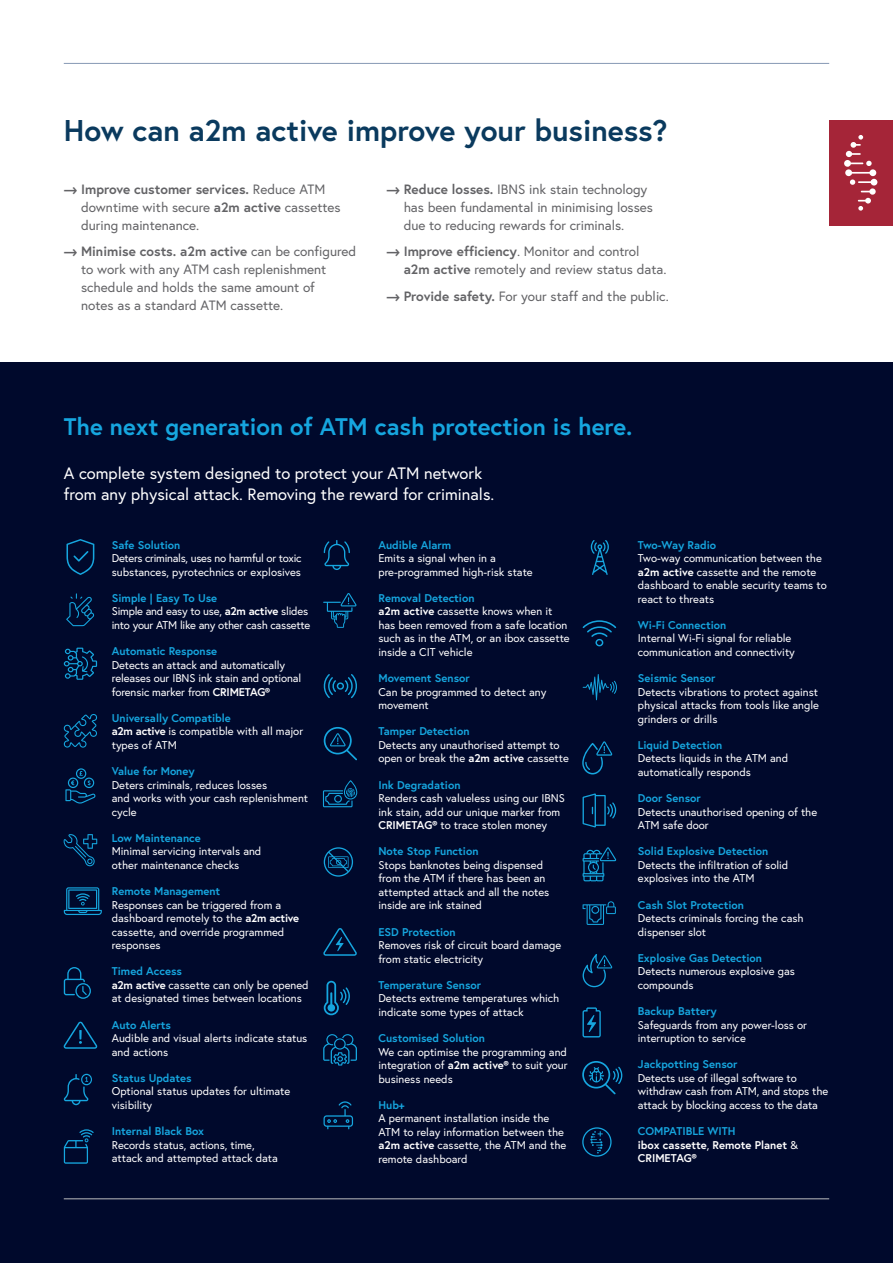
<style>
.page{position:relative;width:893px;height:1263px;background:#fff}
.page>*{position:absolute;margin:0;border:0;box-sizing:border-box;transform-origin:0 0}
.t1{font:700 30px "Europa";color:#0a3a5e}
.t2{font:700 24px "Europa";color:#16a6df}
.t3{font:16.5px/21px "Europa";color:#fff}
.t4{font:13.5px/18px "Europa";color:#636366}
.t5{font:11.25px/13.5px "Europa";color:#fff}
.t6{font:700 11.25px "Europa";color:#16a6df}
.t7{font:11.25px/13.5px "Europa";letter-spacing:-.02em;color:#fff}
.t8{font:700 11.25px/13.5px "Europa";color:#fff}
.s1{font-weight:700}
.s2{font-weight:400}
</style>
<div class="page">
<div style="left:0;top:362px;width:893px;height:901px;background:#00092c"></div>
<div style="left:829px;top:120px;width:64px;height:105px;background:#a52538"></div>
<hr style="left:64px;top:1198px;width:765px;height:1px;background:#bcbdc0">
<hr style="left:64px;top:63px;width:765px;height:1px;background:#8699b4">
<svg style="left:844px;top:135px;width:33px;height:76px"></svg>
<svg style="left:66px;top:539px;width:28px;height:36px"></svg>
<svg style="left:66px;top:593px;width:28px;height:33px"></svg>
<svg style="left:64px;top:648px;width:33px;height:32px"></svg>
<svg style="left:63px;top:714px;width:34px;height:34px"></svg>
<svg style="left:65px;top:768px;width:31px;height:35px"></svg>
<svg style="left:64px;top:887px;width:38px;height:28px"></svg>
<svg style="left:64px;top:967px;width:27px;height:32px"></svg>
<svg style="left:64px;top:1022px;width:33px;height:27px"></svg>
<svg style="left:64px;top:1074px;width:28px;height:31px"></svg>
<svg style="left:323px;top:1034px;width:34px;height:31px"></svg>
<svg style="left:591px;top:540px;width:18px;height:35px"></svg>
<svg style="left:324px;top:540px;width:26px;height:30px"></svg>
<svg style="left:64px;top:834px;width:33px;height:32px"></svg>
<svg style="left:323px;top:593px;width:34px;height:35px"></svg>
<svg style="left:323px;top:674px;width:34px;height:24px"></svg>
<svg style="left:324px;top:727px;width:33px;height:33px"></svg>
<svg style="left:323px;top:780px;width:34px;height:27px"></svg>
<svg style="left:324px;top:847px;width:29px;height:30px"></svg>
<svg style="left:323px;top:928px;width:34px;height:28px"></svg>
<svg style="left:324px;top:981px;width:26px;height:34px"></svg>
<svg style="left:324px;top:1101px;width:29px;height:28px"></svg>
<svg style="left:583px;top:620px;width:33px;height:26px"></svg>
<svg style="left:583px;top:674px;width:34px;height:26px"></svg>
<svg style="left:582px;top:741px;width:30px;height:33px"></svg>
<svg style="left:583px;top:793px;width:33px;height:34px"></svg>
<svg style="left:583px;top:847px;width:33px;height:34px"></svg>
<svg style="left:583px;top:901px;width:33px;height:24px"></svg>
<svg style="left:583px;top:954px;width:29px;height:33px"></svg>
<svg style="left:582px;top:1007px;width:19px;height:30px"></svg>
<svg style="left:582px;top:1061px;width:40px;height:33px"></svg>
<svg style="left:582px;top:1127px;width:30px;height:30px"></svg>
<svg style="left:64px;top:1129px;width:30px;height:35px"></svg>
<p class="t1" style="left:64px;top:110px;width:605px">How can a2m active improve your business?</p>
<p class="t4" style="left:81px;top:180px;width:261px;text-indent:-17px"><span class="s1">⟶ Improve customer services.</span> Reduce ATM downtime with secure <span class="s1">a2m active</span> cassettes during maintenance.</p>
<p class="t4" style="left:81px;top:242px;width:277px;text-indent:-17px"><span class="s1">⟶ Minimise costs. a2m active</span> can be configured to work with any ATM cash replenishment schedule and holds the same amount of<br>notes as a standard ATM cassette.</p>
<p class="t4" style="left:404px;top:180px;width:251px;text-indent:-17px"><span class="s1">⟶ Reduce losses.</span> IBNS ink stain technology has been fundamental in minimising losses due to reducing rewards for criminals.</p>
<p class="t4" style="left:404px;top:242px;width:264px;text-indent:-17px"><span class="s1">⟶ Improve efficiency</span>. Monitor and control <span class="s1">a2m active</span> remotely and review status data.</p>
<p class="t4" style="left:386px;top:287px;width:284px"><span class="s1">⟶ Provide safety.</span> For your staff and the public.</p>
<p class="t2" style="left:64px;top:410px;width:570px">The next generation of ATM cash protection is here.</p>
<p class="t3" style="left:64px;top:462px;width:432px">A complete system designed to protect your ATM network from any physical attack. Removing the reward for criminals.</p>
<p class="t6" style="left:112px;top:537px;width:70px">Safe Solution</p>
<p class="t5" style="left:112px;top:551px;width:191px">Deters criminals, uses no harmful or toxic substances, pyrotechnics or explosives</p>
<p class="t6" style="left:112px;top:590px;width:107px">Simple | Easy To Use</p>
<p class="t7" style="left:112px;top:604px;width:200px">Simple and easy to use, <span class="s1">a2m active</span> slides into your ATM like any other cash cassette</p>
<p class="t6" style="left:112px;top:643px;width:107px">Automatic Response</p>
<p class="t5" style="left:112px;top:658px;width:191px">Detects an attack and automatically releases our IBNS ink stain and optional forensic marker from <span class="s1">CRIMETAG®</span></p>
<p class="t6" style="left:112px;top:710px;width:121px">Universally Compatible</p>
<p class="t5" style="left:112px;top:724px;width:193px"><span class="s1">a2m active</span> is compatible with all major types of ATM</p>
<p class="t6" style="left:112px;top:763px;width:84px">Value for Money</p>
<p class="t5" style="left:112px;top:778px;width:198px">Deters criminals, reduces losses<br>and works with your cash replenishment cycle</p>
<p class="t6" style="left:112px;top:830px;width:90px">Low Maintenance</p>
<p class="t5" style="left:112px;top:844px;width:151px">Minimal servicing intervals and other maintenance checks</p>
<p class="t6" style="left:112px;top:883px;width:110px">Remote Management</p>
<p class="t5" style="left:112px;top:898px;width:189px">Responses can be triggered from a dashboard remotely to the <span class="s1">a2m active </span>cassette, and override programmed responses</p>
<p class="t6" style="left:112px;top:964px;width:72px">Timed Access</p>
<p class="t5" style="left:112px;top:978px;width:198px"><span class="s1">a2m active</span> cassette can only be opened at designated times between locations</p>
<p class="t6" style="left:112px;top:1017px;width:61px">Auto Alerts</p>
<p class="t5" style="left:112px;top:1031px;width:197px">Audible and visual alerts indicate status and actions</p>
<p class="t6" style="left:112px;top:1070px;width:81px">Status Updates</p>
<p class="t5" style="left:112px;top:1084px;width:180px">Optional status updates for ultimate visibility</p>
<p class="t6" style="left:112px;top:1123px;width:94px">Internal Black Box</p>
<p class="t5" style="left:112px;top:1138px;width:168px">Records status, actions, time, attack and attempted attack data</p>
<p class="t6" style="left:378px;top:537px;width:74px">Audible Alarm</p>
<p class="t5" style="left:378px;top:551px;width:156px">Emits a signal when in a pre-programmed high-risk state</p>
<p class="t6" style="left:378px;top:590px;width:98px">Removal Detection</p>
<p class="t5" style="left:378px;top:604px;width:193px"><span class="s1">a2m active</span> cassette knows when it has been removed from a safe location such as in the ATM, or an ibox cassette inside a CIT vehicle</p>
<p class="t6" style="left:378px;top:670px;width:93px">Movement Sensor</p>
<p class="t5" style="left:378px;top:685px;width:169px">Can be programmed to detect any movement</p>
<p class="t6" style="left:378px;top:724px;width:93px">Tamper Detection</p>
<p class="t5" style="left:378px;top:738px;width:192px">Detects any unauthorised attempt to open or break the <span class="s1">a2m active</span> cassette</p>
<p class="t6" style="left:378px;top:777px;width:84px">Ink Degradation</p>
<p class="t5" style="left:378px;top:791px;width:188px">Renders cash valueless using our IBNS ink stain, add our unique marker from<br><span class="s1">CRIMETAG®</span> to trace stolen money</p>
<p class="t6" style="left:378px;top:844px;width:102px">Note Stop Function</p>
<p class="t5" style="left:378px;top:858px;width:172px">Stops banknotes being dispensed from the ATM if there has been an attempted attack and all the notes inside are ink stained</p>
<p class="t6" style="left:378px;top:924px;width:79px">ESD Protection</p>
<p class="t5" style="left:378px;top:938px;width:184px">Removes risk of circuit board damage from static electricity</p>
<p class="t6" style="left:378px;top:977px;width:104px">Temperature Sensor</p>
<p class="t5" style="left:378px;top:991px;width:182px">Detects extreme temperatures which indicate some types of attack</p>
<p class="t6" style="left:378px;top:1030px;width:108px">Customised Solution</p>
<p class="t5" style="left:378px;top:1045px;width:191px;text-align:justify">We can optimise the programming and integration of <span class="s1">a2m active®</span> to suit your business needs</p>
<p class="t6" style="left:378px;top:1097px;width:28px">Hub+</p>
<p class="t5" style="left:378px;top:1111px;width:189px">A permanent installation inside the<br>ATM to relay information between the <span class="s1">a2m active</span> cassette, the ATM and the remote dashboard</p>
<p class="t6" style="left:638px;top:537px;width:80px">Two-Way Radio</p>
<p class="t5" style="left:638px;top:551px;width:190px">Two-way communication between the <span class="s1">a2m active</span> cassette and the remote dashboard to enable security teams to react to threats</p>
<p class="t6" style="left:638px;top:617px;width:90px">Wi-Fi Connection</p>
<p class="t5" style="left:638px;top:631px;width:159px">Internal Wi-Fi signal for reliable communication and connectivity</p>
<p class="t6" style="left:638px;top:670px;width:79px">Seismic Sensor</p>
<p class="t5" style="left:638px;top:685px;width:183px;text-align:justify">Detects vibrations to protect against physical attacks from tools like angle grinders or drills</p>
<p class="t6" style="left:638px;top:737px;width:86px">Liquid Detection</p>
<p class="t5" style="left:638px;top:751px;width:152px">Detects liquids in the ATM and automatically responds</p>
<p class="t6" style="left:638px;top:790px;width:64px">Door Sensor</p>
<p class="t5" style="left:638px;top:805px;width:181px">Detects unauthorised opening of the<br>ATM safe door</p>
<p class="t6" style="left:638px;top:844px;width:132px">Solid Explosive Detection</p>
<p class="t5" style="left:638px;top:858px;width:152px">Detects the infiltration of solid explosives into the ATM</p>
<p class="t6" style="left:638px;top:897px;width:108px">Cash Slot Protection</p>
<p class="t5" style="left:638px;top:911px;width:167px">Detects criminals forcing the cash dispenser slot</p>
<p class="t6" style="left:638px;top:950px;width:126px">Explosive Gas Detection</p>
<p class="t5" style="left:638px;top:964px;width:159px">Detects numerous explosive gas compounds</p>
<p class="t6" style="left:638px;top:1003px;width:80px">Backup Battery</p>
<p class="t5" style="left:638px;top:1018px;width:171px">Safeguards from any power-loss or interruption to service</p>
<p class="t6" style="left:638px;top:1057px;width:101px">Jackpotting Sensor</p>
<p class="t5" style="left:638px;top:1071px;width:192px">Detects use of illegal software to withdraw cash from ATM, and stops the attack by blocking access to the data</p>
<p class="t6" style="left:638px;top:1123px;width:99px">COMPATIBLE WITH</p>
<p class="t8" style="left:638px;top:1138px;width:162px">ibox cassette<span class="s2">,</span> Remote Planet <span class="s2">&amp;<br></span>CRIMETAG®</p>
</div>
